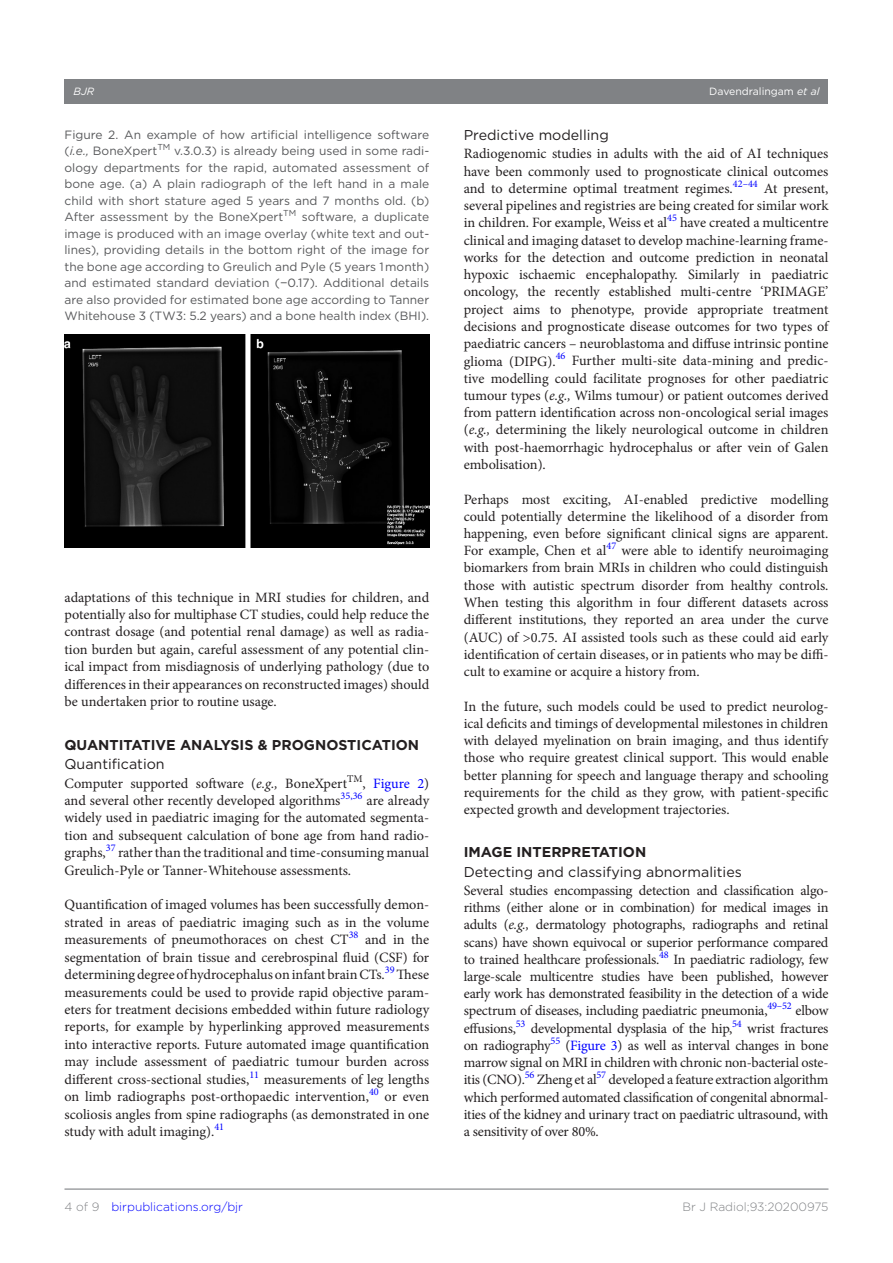
<style>
.page{position:relative;width:893px;height:1263px;background:#fff}
.page>*{position:absolute;margin:0;border:0;box-sizing:border-box;transform-origin:0 0}
.t1{font:14.25px/17.2px "Minion Pro";letter-spacing:-.005em;color:#231f20;text-align:justify}
.t2{font:14.25px "Gotham";color:#231f20}
.t3{font:700 14.25px "Gotham";color:#231f20}
.t4{font:12px/16.5px "Gotham";color:#57585a;text-align:justify}
.t5{font:300 12px "Gotham";color:#00f}
.t6{font:300 12px "Gotham";color:#808285}
.t7{font:10.5px "Gotham";color:#fff}
.t8{font:italic 10.5px "Gotham";color:#fff}
.s1{font-style:italic}
.s2{color:#00f}
.s3{color:#808285}
</style>
<div class="page">
<hr style="left:64px;top:1188px;width:764px;height:2px;background:#808285">
<div style="left:64px;top:79px;width:764px;height:24px;background:#808285"></div>
<img style="left:64px;top:334px;width:365px;height:214px">
<p class="t8" style="left:74px;top:85px;width:22px">BJR</p>
<p class="t7" style="left:709px;top:85px;width:112px">Davendralingam <span class="s1">et al</span></p>
<p class="t4" style="left:64px;top:126px;width:366px">Figure 2. An example of how artificial intelligence software (<span class="s1">i.e.,</span> BoneXpert<sup>TM</sup> v.3.0.3) is already being used in some radi&shy;ology departments for the rapid, automated assessment of bone age. (a) A plain radiograph of the left hand in a male child with short stature aged 5 years and 7 months old. (b)<br>After assessment by the BoneXpert<sup>TM</sup> software, a duplicate image is produced with an image overlay (white text and out&shy;lines), providing details in the bottom right of the image for the bone age according to Greulich and Pyle (5 years 1 month) and estimated standard deviation (−0.17). Additional details are also provided for estimated bone age according to Tanner Whitehouse 3 (TW3: 5.2 years) and a bone health index (BHI).</p>
<p class="t1" style="left:64px;top:588px;width:366px">adaptations of this technique in MRI studies for children, and potentially also for multiphase CT studies, could help reduce the contrast dosage (and potential renal damage) as well as radia&shy;tion burden but again, careful assessment of any potential clin&shy;ical impact from misdiagnosis of underlying pathology (due to differences in their appearances on reconstructed images) should be undertaken prior to routine usage.</p>
<p class="t3" style="left:64px;top:735px;width:356px">QUANTITATIVE ANALYSIS &amp; PROGNOSTICATION</p>
<p class="t2" style="left:64px;top:755px;width:102px">Quantification</p>
<p class="t1" style="left:64px;top:774px;width:366px">Computer supported software (<span class="s1">e.g.,</span> BoneXpert<sup>TM</sup>, <span class="s2">Figure 2</span>) and several other recently developed algorithms<sup>35,36</sup> are already widely used in paediatric imaging for the automated segmenta&shy;tion and subsequent calculation of bone age from hand radio&shy;graphs,<sup>37</sup> rather than the traditional and time-consuming manual Greulich-Pyle or Tanner-Whitehouse assessments.</p>
<p class="t1" style="left:64px;top:896px;width:366px">Quantification of imaged volumes has been successfully demon&shy;strated in areas of paediatric imaging such as in the volume measurements of pneumothoraces on chest CT<sup>38</sup> and in the segmentation of brain tissue and cerebrospinal fluid (CSF) for determining degree of hydrocephalus on infant brain CTs.<sup>39</sup> These measurements could be used to provide rapid objective param&shy;eters for treatment decisions embedded within future radiology reports, for example by hyperlinking approved measurements into interactive reports. Future automated image quantification may include assessment of paediatric tumour burden across different cross-sectional studies,<sup>11</sup> measurements of leg lengths on limb radiographs post-orthopaedic intervention,<sup>40</sup> or even scoliosis angles from spine radiographs (as demonstrated in one study with adult imaging).<sup>41</sup></p>
<p class="t2" style="left:464px;top:126px;width:147px">Predictive modelling</p>
<p class="t1" style="left:464px;top:145px;width:366px">Radiogenomic studies in adults with the aid of AI techniques have been commonly used to prognosticate clinical outcomes and to determine optimal treatment regimes.<sup>42–44</sup> At present, several pipelines and registries are being created for similar work in children. For example, Weiss et al<sup>45</sup> have created a multicentre clinical and imaging dataset to develop machine-learning frame&shy;works for the detection and outcome prediction in neonatal hypoxic ischaemic encephalopathy. Similarly in paediatric oncology, the recently established multi-centre ‘PRIMAGE’ project aims to phenotype, provide appropriate treatment decisions and prognosticate disease outcomes for two types of paediatric cancers – neuroblastoma and diffuse intrinsic pontine glioma (DIPG).<sup>46</sup> Further multi-site data-mining and predic&shy;tive modelling could facilitate prognoses for other paediatric tumour types (<span class="s1">e.g.,</span> Wilms tumour) or patient outcomes derived from pattern identification across non-oncological serial images (<span class="s1">e.g.,</span> determining the likely neurological outcome in children with post-haemorrhagic hydrocephalus or after vein of Galen embolisation).</p>
<p class="t1" style="left:464px;top:490px;width:366px">Perhaps most exciting, AI-enabled predictive modelling could potentially determine the likelihood of a disorder from happening, even before significant clinical signs are apparent.<br>For example, Chen et al<sup>47</sup> were able to identify neuroimaging biomarkers from brain MRIs in children who could distinguish those with autistic spectrum disorder from healthy controls.<br>When testing this algorithm in four different datasets across different institutions, they reported an area under the curve (AUC) of &gt;0.75. AI assisted tools such as these could aid early identification of certain diseases, or in patients who may be diffi&shy;cult to examine or acquire a history from.</p>
<p class="t1" style="left:464px;top:697px;width:366px">In the future, such models could be used to predict neurolog&shy;ical deficits and timings of developmental milestones in children with delayed myelination on brain imaging, and thus identify those who require greatest clinical support. This would enable better planning for speech and language therapy and schooling requirements for the child as they grow, with patient-specific expected growth and development trajectories.</p>
<p class="t3" style="left:464px;top:843px;width:184px">IMAGE INTERPRETATION</p>
<p class="t2" style="left:464px;top:862px;width:280px">Detecting and classifying abnormalities</p>
<p class="t1" style="left:464px;top:882px;width:366px">Several studies encompassing detection and classification algo&shy;rithms (either alone or in combination) for medical images in adults (<span class="s1">e.g.,</span> dermatology photographs, radiographs and retinal scans) have shown equivocal or superior performance compared to trained healthcare professionals.<sup>48</sup> In paediatric radiology, few large-scale multicentre studies have been published, however early work has demonstrated feasibility in the detection of a wide spectrum of diseases, including paediatric pneumonia,<sup>49–52</sup> elbow effusions,<sup>53</sup> developmental dysplasia of the hip,<sup>54</sup> wrist fractures on radiography<sup>55</sup> (<span class="s2">Figure 3</span>) as well as interval changes in bone marrow signal on MRI in children with chronic non-bacterial oste&shy;itis (CNO).<sup>56</sup> Zheng et al<sup>57</sup> developed a feature extraction algorithm which performed automated classification of congenital abnormal&shy;ities of the kidney and urinary tract on paediatric ultrasound, with a sensitivity of over 80%.</p>
<p class="t5" style="left:64px;top:1199px;width:180px"><span class="s3">4 of 9</span> birpublications.org/bjr</p>
<p class="t6" style="left:682px;top:1199px;width:148px">Br J Radiol;93:20200975</p>
</div>
